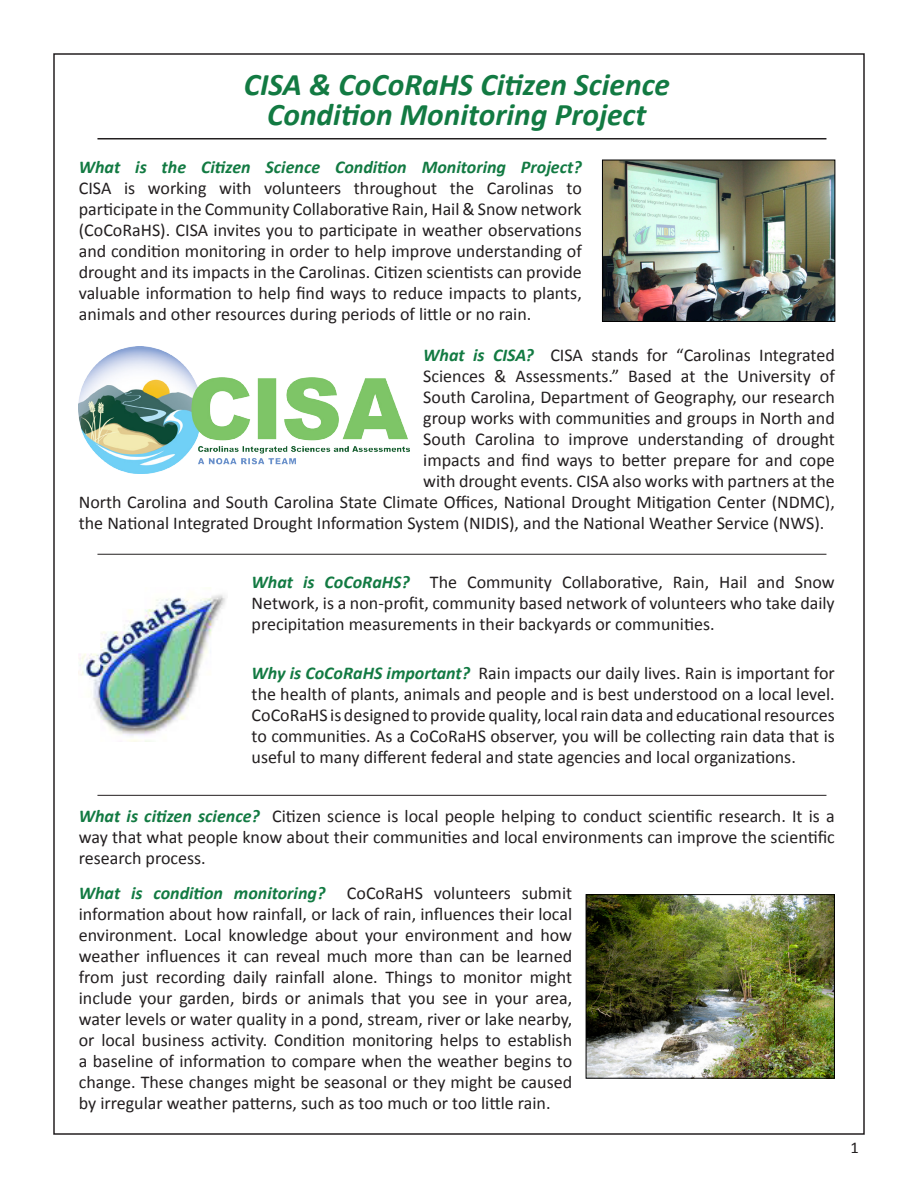
<style>
.page{position:relative;width:918px;height:1188px;background:#fff}
.page>*{position:absolute;margin:0;border:0;box-sizing:border-box;transform-origin:0 0}
.Heading_2{font:italic 700 31.5px/30px "Calibri";color:#127a42;text-align:center}
.RunIn{font:18px/21px "Calibri";color:#231f20;text-align:justify}
.t1{font:16.5px "Calibri";color:#231f20}
.s1{font-weight:700;font-style:italic;color:#127a42}
</style>
<div class="page">
<hr style="left:97px;top:138px;width:729px;height:1px;background:#231f20">
<img style="left:604px;top:162px;width:229px;height:158px">
<div style="left:602px;top:160px;width:233px;height:162px;border:1px solid #000"></div>
<img style="left:588px;top:896px;width:245px;height:181px">
<div style="left:586px;top:894px;width:249px;height:185px;border:1px solid #000"></div>
<img style="left:79px;top:587px;width:147px;height:155px">
<hr style="left:97px;top:554px;width:729px;height:1px;background:#231f20">
<hr style="left:97px;top:795px;width:729px;height:1px;background:#231f20">
<img style="left:79px;top:347px;width:331px;height:126px">
<p class="Heading_2" style="left:244px;top:69px;width:428px">CISA &amp; CoCoRaHS Citizen Science<br>Condition Monitoring Project</p>
<p class="RunIn" style="left:79px;top:156px;width:504px"><span class="s1">What is the Citizen Science Condition Monitoring Project?<br></span>CISA is working with volunteers throughout the Carolinas to participate in the Community Collaborative Rain, Hail &amp; Snow network (CoCoRaHS). CISA invites you to participate in weather observations and condition monitoring in order to help improve understanding of drought and its impacts in the Carolinas. Citizen scientists can provide valuable information to help find ways to reduce impacts to plants, animals and other resources during periods of little or no rain.</p>
<p class="RunIn" style="left:423px;top:345px;width:413px"><span class="s1">What is CISA?</span> CISA stands for “Carolinas Integrated</p>
<p class="RunIn" style="left:423px;top:366px;width:413px">Sciences &amp; Assessments.” Based at the University of</p>
<p class="RunIn" style="left:423px;top:387px;width:413px">South Carolina, Department of Geography, our research</p>
<p class="RunIn" style="left:423px;top:408px;width:413px">group works with communities and groups in North and</p>
<p class="RunIn" style="left:423px;top:429px;width:413px">South Carolina to improve understanding of drought</p>
<p class="RunIn" style="left:423px;top:450px;width:413px">impacts and find ways to better prepare for and cope</p>
<p class="RunIn" style="left:423px;top:471px;width:413px">with drought events. CISA also works with partners at the</p>
<p class="RunIn" style="left:79px;top:492px;width:758px">North Carolina and South Carolina State Climate Offices, National Drought Mitigation Center (NDMC),</p>
<p class="RunIn" style="left:79px;top:513px;width:747px">the National Integrated Drought Information System (NIDIS), and the National Weather Service (NWS).</p>
<p class="RunIn" style="left:252px;top:572px;width:585px"><span class="s1">What is CoCoRaHS?</span> The Community Collaborative, Rain, Hail and Snow Network, is a non-profit, community based network of volunteers who take daily precipitation measurements in their backyards or communities.</p>
<p class="RunIn" style="left:252px;top:662px;width:585px"><span class="s1">Why is CoCoRaHS important?</span> Rain impacts our daily lives. Rain is important for the health of plants, animals and people and is best understood on a local level.<br>CoCoRaHS is designed to provide quality, local rain data and educational resources to communities. As a CoCoRaHS observer, you will be collecting rain data that is useful to many different federal and state agencies and local organizations.</p>
<p class="RunIn" style="left:79px;top:806px;width:757px"><span class="s1">What is citizen science?</span> Citizen science is local people helping to conduct scientific research. It is a way that what people know about their communities and local environments can improve the scientific research process.</p>
<p class="RunIn" style="left:79px;top:883px;width:495px"><span class="s1">What is condition monitoring?</span> CoCoRaHS volunteers submit information about how rainfall, or lack of rain, influences their local environment. Local knowledge about your environment and how weather influences it can reveal much more than can be learned from just recording daily rainfall alone. Things to monitor might include your garden, birds or animals that you see in your area, water levels or water quality in a pond, stream, river or lake nearby, or local business activity. Condition monitoring helps to establish a baseline of information to compare when the weather begins to change. These changes might be seasonal or they might be caused by irregular weather patterns, such as too much or too little rain.</p>
<p class="t1" style="left:850px;top:1137px;width:10px">1</p>
</div>
